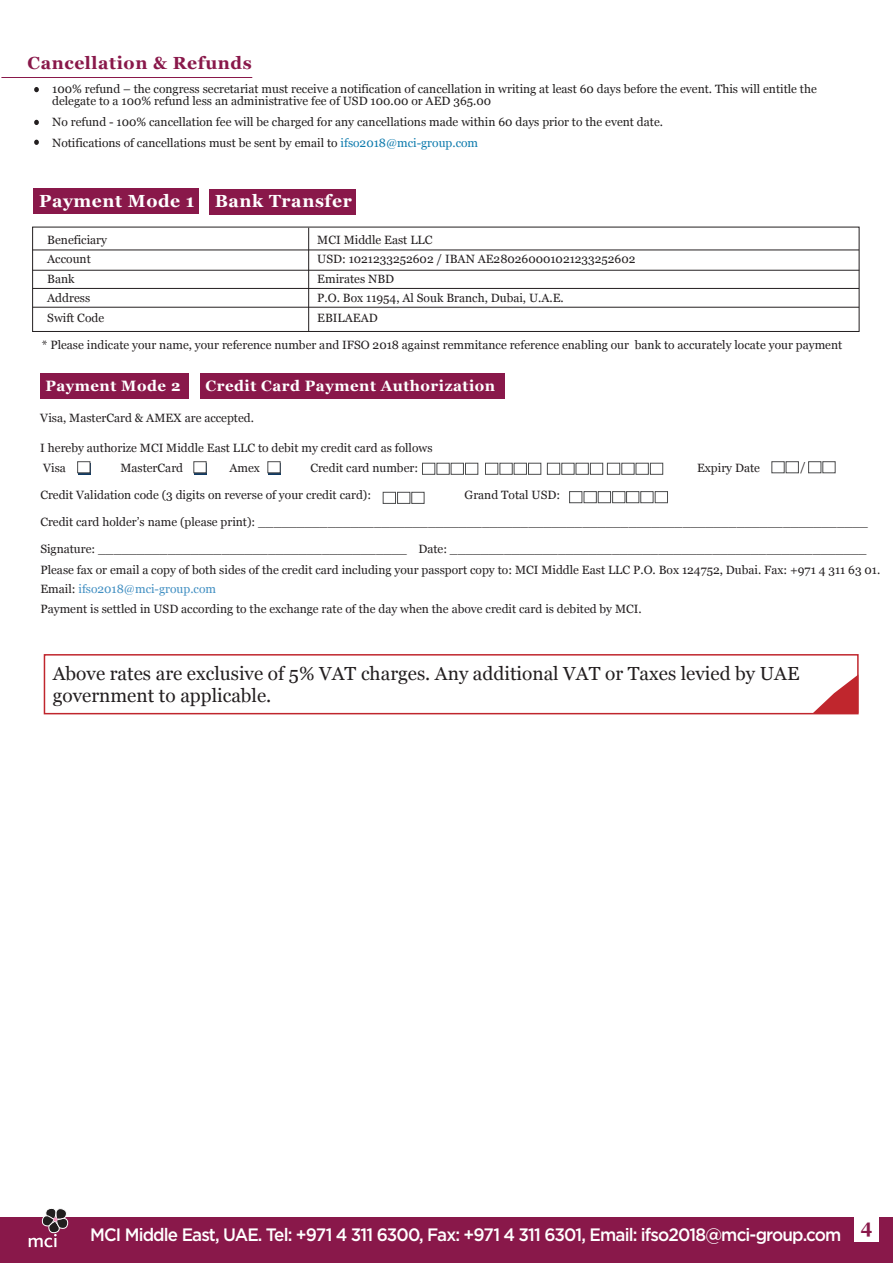
<style>
.page{position:relative;width:893px;height:1263px;background:#fff}
.page>*{position:absolute;margin:0;border:0;box-sizing:border-box;transform-origin:0 0}
.t1{font:700 19.05px "Georgia";color:#89184a;scale:.93 1}
.t2{font:18.9px/21.5px "Georgia";color:#231f20}
.t3{font:500 18px "Gotham";letter-spacing:-.05em;color:#fff;scale:.95 1}
.t4{font:700 17.55px "Georgia";letter-spacing:.035em;color:#fff}
.t5{font:700 17.55px "Georgia";letter-spacing:.035em;color:#89184a}
.t6{font:700 15px "Georgia";letter-spacing:.035em;color:#fff}
.t7{font:12px/19.5px "Georgia";color:#231f20}
.t8{font:12px/12px "Georgia";color:#211e1e}
.s1{color:#0e7bad}
.s2{color:#418fc2}
</style>
<div class="page">
<svg style="left:34px;top:87px;width:5px;height:5px"></svg>
<svg style="left:34px;top:120px;width:5px;height:5px"></svg>
<svg style="left:34px;top:140px;width:5px;height:5px"></svg>
<div style="left:0;top:1217px;width:893px;height:46px;background:#89184a"></div>
<svg style="left:29px;top:1208px;width:39px;height:39px"></svg>
<div style="left:34px;top:189px;width:165px;height:25px;background:#89184a"></div>
<div style="left:32px;top:227px;width:827px;height:105px;border:1px solid #231f20"></div>
<hr style="left:32px;top:250px;width:827px;height:1px;background:#231f20">
<hr style="left:32px;top:270px;width:827px;height:1px;background:#231f20">
<hr style="left:32px;top:288px;width:827px;height:1px;background:#231f20">
<hr style="left:32px;top:307px;width:827px;height:1px;background:#231f20">
<hr style="left:308px;top:228px;width:1px;height:103px;background:#231f20">
<div style="left:209px;top:189px;width:146px;height:25px;background:#89184a"></div>
<div style="left:200px;top:373px;width:304px;height:26px;background:#89184a"></div>
<div style="left:78px;top:463px;width:13px;height:11px;background:#223f5b"></div>
<div style="left:77px;top:461px;width:13px;height:12px;background:#fff;border:1px solid #4b4c4d"></div>
<div style="left:195px;top:463px;width:12px;height:11px;background:#223f5b"></div>
<div style="left:193px;top:461px;width:14px;height:12px;background:#fff;border:1px solid #4b4c4d"></div>
<div style="left:269px;top:463px;width:12px;height:11px;background:#223f5b"></div>
<div style="left:267px;top:461px;width:14px;height:12px;background:#fff;border:1px solid #4b4c4d"></div>
<div style="left:422px;top:463px;width:13px;height:12px;background:#fff;border:1px solid #4b4c4d"></div>
<div style="left:436px;top:463px;width:14px;height:12px;background:#fff;border:1px solid #4b4c4d"></div>
<div style="left:451px;top:463px;width:13px;height:12px;background:#fff;border:1px solid #4b4c4d"></div>
<div style="left:383px;top:492px;width:13px;height:12px;background:#fff;border:1px solid #4b4c4d"></div>
<div style="left:397px;top:492px;width:13px;height:12px;background:#fff;border:1px solid #4b4c4d"></div>
<div style="left:411px;top:492px;width:13px;height:12px;background:#fff;border:1px solid #4b4c4d"></div>
<div style="left:465px;top:463px;width:13px;height:12px;background:#fff;border:1px solid #4b4c4d"></div>
<div style="left:485px;top:463px;width:13px;height:12px;background:#fff;border:1px solid #4b4c4d"></div>
<div style="left:499px;top:463px;width:14px;height:12px;background:#fff;border:1px solid #4b4c4d"></div>
<div style="left:514px;top:463px;width:13px;height:12px;background:#fff;border:1px solid #4b4c4d"></div>
<div style="left:528px;top:463px;width:13px;height:12px;background:#fff;border:1px solid #4b4c4d"></div>
<div style="left:547px;top:463px;width:13px;height:12px;background:#fff;border:1px solid #4b4c4d"></div>
<div style="left:561px;top:463px;width:13px;height:12px;background:#fff;border:1px solid #4b4c4d"></div>
<div style="left:576px;top:463px;width:13px;height:12px;background:#fff;border:1px solid #4b4c4d"></div>
<div style="left:590px;top:463px;width:13px;height:12px;background:#fff;border:1px solid #4b4c4d"></div>
<div style="left:607px;top:463px;width:13px;height:12px;background:#fff;border:1px solid #4b4c4d"></div>
<div style="left:621px;top:463px;width:13px;height:12px;background:#fff;border:1px solid #4b4c4d"></div>
<div style="left:636px;top:463px;width:13px;height:12px;background:#fff;border:1px solid #4b4c4d"></div>
<div style="left:771px;top:461px;width:14px;height:12px;background:#fff;border:1px solid #4b4c4d"></div>
<div style="left:786px;top:461px;width:13px;height:12px;background:#fff;border:1px solid #4b4c4d"></div>
<div style="left:808px;top:461px;width:13px;height:12px;background:#fff;border:1px solid #4b4c4d"></div>
<div style="left:822px;top:461px;width:13px;height:12px;background:#fff;border:1px solid #4b4c4d"></div>
<div style="left:650px;top:463px;width:13px;height:12px;background:#fff;border:1px solid #4b4c4d"></div>
<div style="left:569px;top:491px;width:13px;height:12px;background:#fff;border:1px solid #4b4c4d"></div>
<div style="left:584px;top:491px;width:13px;height:12px;background:#fff;border:1px solid #4b4c4d"></div>
<div style="left:598px;top:491px;width:13px;height:12px;background:#fff;border:1px solid #4b4c4d"></div>
<div style="left:612px;top:491px;width:13px;height:12px;background:#fff;border:1px solid #4b4c4d"></div>
<div style="left:626px;top:491px;width:13px;height:12px;background:#fff;border:1px solid #4b4c4d"></div>
<div style="left:640px;top:491px;width:13px;height:12px;background:#fff;border:1px solid #4b4c4d"></div>
<div style="left:655px;top:491px;width:13px;height:12px;background:#fff;border:1px solid #4b4c4d"></div>
<div style="left:40px;top:373px;width:148px;height:25px;background:#89184a"></div>
<div style="left:854px;top:1208px;width:24px;height:34px;background:#fff"></div>
<svg style="left:815px;top:676px;width:41px;height:35px"></svg>
<div style="left:44px;top:654px;width:815px;height:60px;border:2px solid #c0262d"></div>
<h3 class="t5" style="left:28px;top:50px;width:226px">Cancellation &amp; Refunds</h3>
<p class="t8" style="left:52px;top:82px;width:766px">100% refund – the congress secretariat must receive a notification of cancellation in writing at least 60 days before the event. This will entitle the delegate to a 100% refund less an administrative fee of USD 100.00 or AED 365.00</p>
<p class="t8" style="left:52px;top:111px;width:612px;line-height:21px">No refund - 100% cancellation fee will be charged for any cancellations made within 60 days prior to the event date.<br>Notifications of cancellations must be sent by email to <span class="s1">ifso2018@mci-group.com</span></p>
<h3 class="t4" style="left:39px;top:187px;width:157px">Payment Mode 1</h3>
<p class="t7" style="left:47px;top:229px;width:61px">Beneficiary</p>
<p class="t7" style="left:317px;top:229px;width:117px">MCI Middle East LLC</p>
<p class="t7" style="left:47px;top:249px;width:45px">Account</p>
<p class="t7" style="left:317px;top:249px;width:320px">USD: 1021233252602 / IBAN AE280260001021233252602</p>
<p class="t7" style="left:47px;top:268px;width:29px">Bank</p>
<p class="t7" style="left:317px;top:268px;width:78px">Emirates NBD</p>
<p class="t7" style="left:47px;top:288px;width:44px">Address</p>
<p class="t7" style="left:317px;top:288px;width:248px">P.O. Box 11954, Al Souk Branch, Dubai, U.A.E.</p>
<p class="t7" style="left:47px;top:307px;width:58px">Swift Code</p>
<p class="t7" style="left:317px;top:307px;width:62px">EBILAEAD</p>
<h3 class="t4" style="left:215px;top:188px;width:139px">Bank Transfer</h3>
<p class="t7" style="left:42px;top:335px;width:802px">* Please indicate your name, your reference number and IFSO 2018 against remmitance reference enabling our bank to accurately locate your payment</p>
<p class="t6" style="left:45px;top:375px;width:137px">Payment Mode 2</p>
<p class="t6" style="left:205px;top:375px;width:291px">Credit Card Payment Authorization</p>
<p class="t7" style="left:40px;top:407px;width:215px">Visa, MasterCard &amp; AMEX are accepted.</p>
<p class="t7" style="left:40px;top:437px;width:394px">I hereby authorize MCI Middle East LLC to debit my credit card as follows</p>
<p class="t7" style="left:800px;top:457px;width:7px">/</p>
<p class="t7" style="left:43px;top:458px;width:24px">Visa</p>
<p class="t7" style="left:120px;top:458px;width:64px">MasterCard</p>
<p class="t7" style="left:229px;top:458px;width:32px">Amex</p>
<p class="t7" style="left:310px;top:458px;width:109px">Credit card number:</p>
<p class="t7" style="left:697px;top:458px;width:64px">Expiry Date</p>
<p class="t7" style="left:40px;top:485px;width:332px">Credit Validation code (3 digits on reverse of your credit card):</p>
<p class="t7" style="left:465px;top:485px;width:97px">Grand Total USD:</p>
<p class="t7" style="left:40px;top:512px;width:829px">Credit card holder’s name (please print): _______________________________________________________________________________</p>
<p class="t7" style="left:40px;top:539px;width:828px">Signature: ________________________________________ Date: ______________________________________________________</p>
<p class="t7" style="left:40px;top:559px;width:841px">Please fax or email a copy of both sides of the credit card including your passport copy to: MCI Middle East LLC P.O. Box 124752, Dubai. Fax: +971 4 311 63 01.<br>Email: <span class="s2">ifso2018@mci-group.com<br></span>Payment is settled in USD according to the exchange rate of the day when the above credit card is debited by MCI.</p>
<h2 class="t2" style="left:53px;top:662px;width:748px">Above rates are exclusive of 5% VAT charges. Any additional VAT or Taxes levied by UAE government to applicable.</h2>
<h3 class="t3" style="left:90px;top:1223px;width:792px">MCI Middle East, UAE. Tel: +971 4 311 6300, Fax: +971 4 311 6301, Email: ifso2018@mci-group.com</h3>
<h1 class="t1" style="left:861px;top:1212px;width:14px">4</h1>
</div>
